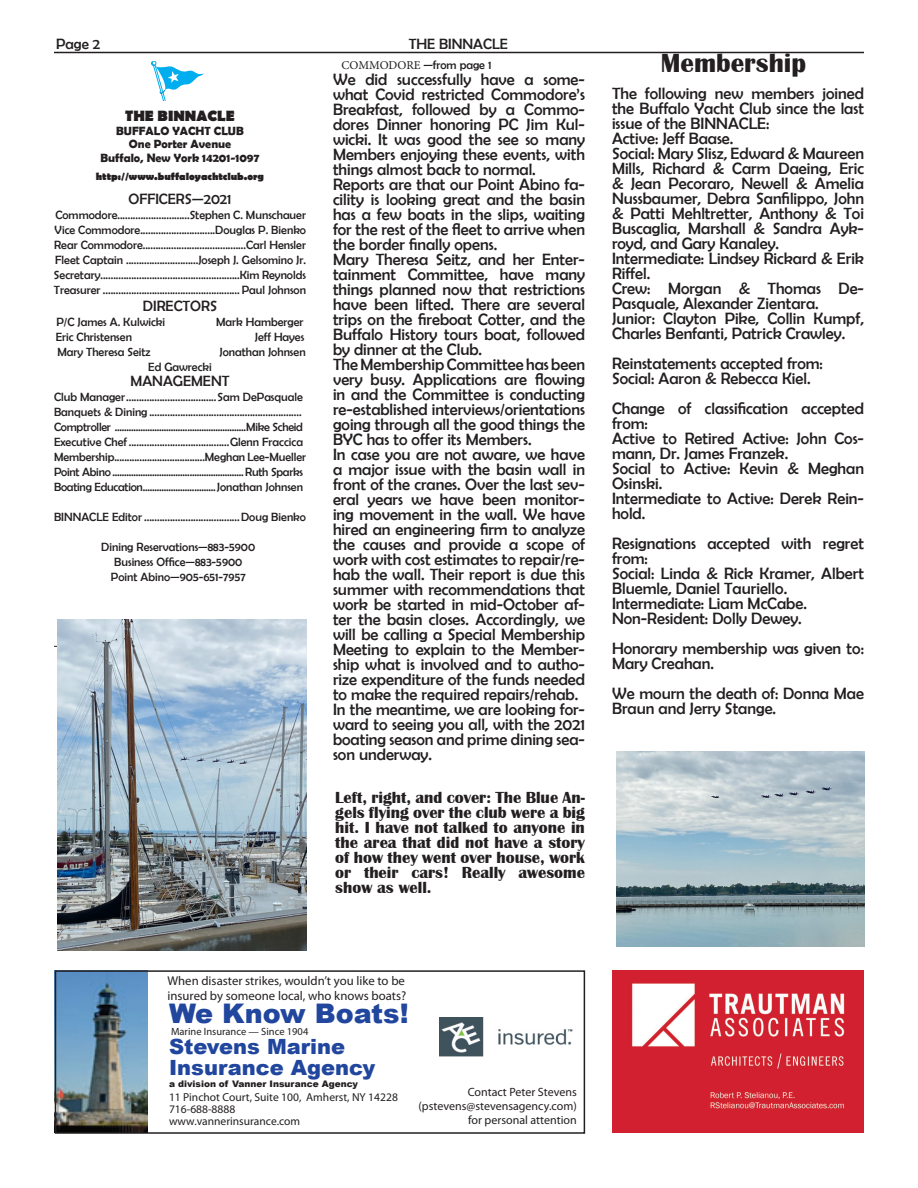
<style>
.page{position:relative;width:918px;height:1188px;background:#fff}
.page>*{position:absolute;margin:0;border:0;box-sizing:border-box;transform-origin:0 0}
.t1{font:900 27px "Arial";color:#21469d}
.t2{font:700 27px "Britannic";color:#231f20}
.t3{font:900 21px/21px "Arial";color:#21469d}
.t4{font:16.5px/15px "Berlin Sans FB";color:#231f20}
.t5{font:700 16.5px/15px "Britannic";color:#231f20;text-align:justify}
.t6{font:15px "Berlin Sans FB";color:#231f20}
.t7{font:700 15px "Berlin Sans FB";color:#231f20}
.t8{font:12.75px/15.3px "Myriad Pro";color:#231f20}
.Body_text-1{font:12px/15px "Berlin Sans FB";color:#231f20;text-align:justify}
.t9{font:12px/14.4px "Myriad Pro";color:#231f20;text-align:right}
.t10{font:700 12px/13.5px "Berlin Sans FB Demi";color:#231f20;text-align:center}
.t11{font:11.55px/12px "Myriad Pro";color:#231f20}
.t12{font:700 10.5px "Berlin Sans FB";color:#231f20}
.t13{font:10.5px "Myriad Pro";color:#231f20}
.t14{font:900 9px "Arial";color:#231f20}
.s1{font-family:"Minion Pro"}
</style>
<div class="page">
<img style="left:57px;top:972px;width:91px;height:160px">
<div style="left:55px;top:970px;width:530px;height:164px;border:1px solid #231f20"></div>
<img style="left:440px;top:1018px;width:132px;height:39px">
<img style="left:612px;top:971px;width:252px;height:162px">
<hr style="left:54px;top:52px;width:810px;height:1px;background:#231f20">
<svg style="left:151px;top:62px;width:53px;height:40px"></svg>
<hr style="left:54px;top:646px;width:252px;height:1px;background:#231f20">
<img style="left:58px;top:619px;width:248px;height:332px">
<img style="left:616px;top:751px;width:248px;height:195px">
<p class="t6" style="left:56px;top:36px;width:45px">Page 2</p>
<p class="t6" style="left:409px;top:35px;width:101px">THE BINNACLE</p>
<p class="t7" style="left:125px;top:108px;width:111px">THE BINNACLE</p>
<p class="t10" style="left:101px;top:124px;width:160px">BUFFALO YACHT CLUB<br>One Porter Avenue<br>Buffalo, New York 14201-1097</p>
<p class="t12" style="left:96px;top:170px;width:170px">http://www.buffaloyachtclub.org</p>
<p class="t6" style="left:129px;top:190px;width:104px">OFFICERS—2021</p>
<p class="Body_text-1" style="left:54px;top:207px;width:254px">Commodore............................Stephen C. Munschauer Vice Commodore.............................Douglas P. Bienko Rear Commodore........................................Carl Hensler Fleet Captain ............................Joseph J. Gelsomino Jr.<br>Secretary......................................................Kim Reynolds Treasurer</p>
<p class="Body_text-1" style="left:242px;top:282px;width:66px">Paul Johnson</p>
<p class="t6" style="left:143px;top:298px;width:76px">DIRECTORS</p>
<p class="Body_text-1" style="left:56px;top:314px;width:110px">P/C James A. Kulwicki</p>
<p class="Body_text-1" style="left:216px;top:314px;width:89px">Mark Hamberger</p>
<p class="Body_text-1" style="left:56px;top:329px;width:78px">Eric Christensen</p>
<p class="Body_text-1" style="left:255px;top:329px;width:51px">Jeff Hayes</p>
<p class="Body_text-1" style="left:57px;top:344px;width:95px">Mary Theresa Seitz</p>
<p class="Body_text-1" style="left:220px;top:344px;width:88px">Jonathan Johnsen</p>
<p class="Body_text-1" style="left:148px;top:359px;width:65px">Ed Gawrecki</p>
<p class="t6" style="left:131px;top:373px;width:100px">MANAGEMENT</p>
<p class="Body_text-1" style="left:54px;top:389px;width:254px;text-align:left">Club Manager...................................Sam DePasquale Banquets &amp; Dining ...........................................................<br>Comptroller ........................................................Mike Scheid Executive Chef.......................................Glenn Fraccica Membership....................................Meghan Lee-Mueller Point Abino ........................................................Ruth Sparks Boating Education...............................Jonathan Johnsen</p>
<p class="Body_text-1" style="left:54px;top:509px;width:253px">BINNACLE Editor .....................................Doug Bienko</p>
<p class="Body_text-1" style="left:101px;top:539px;width:155px;text-align:center">Dining Reservations—883-5900<br>Business Office—883-5900<br>Point Abino—905-651-7957</p>
<p class="Body_text-1" style="left:342px;top:57px;width:151px"><span class="s1">COMMODORE</span> —from page 1</p>
<p class="t2" style="left:661px;top:48px;width:147px">Membership</p>
<p class="t4" style="left:612px;top:85px;width:254px;text-align:justify">The following new members joined the Buffalo Yacht Club since the last issue of the BINNACLE:</p>
<p class="t4" style="left:612px;top:130px;width:123px">Active: Jeff Baase.</p>
<p class="t4" style="left:612px;top:145px;width:254px;text-align:justify">Social: Mary Slisz, Edward &amp; Maureen Mills, Richard &amp; Carm Daeing, Eric &amp; Jean Pecoraro, Newell &amp; Amelia Nussbaumer, Debra Sanfilippo, John &amp; Patti Mehltretter, Anthony &amp; Toi Buscaglia, Marshall &amp; Sandra Ayk&shy;royd, and Gary Kanaley.</p>
<p class="t4" style="left:612px;top:250px;width:253px">Intermediate: Lindsey Rickard &amp; Erik<br>Riffel.</p>
<p class="t4" style="left:612px;top:280px;width:253px">Crew: Morgan &amp; Thomas De-<br>Pasquale, Alexander Zientara.</p>
<p class="t4" style="left:612px;top:310px;width:254px">Junior: Clayton Pike, Collin Kumpf,<br>Charles Benfanti, Patrick Crawley.</p>
<p class="t4" style="left:612px;top:355px;width:212px">Reinstatements accepted from:</p>
<p class="t4" style="left:612px;top:370px;width:200px">Social: Aaron &amp; Rebecca Kiel.</p>
<p class="t4" style="left:612px;top:400px;width:254px">Change of classification accepted from:</p>
<p class="t4" style="left:612px;top:430px;width:253px">Active to Retired Active: John Cos&shy;mann, Dr. James Franzek.</p>
<p class="t4" style="left:612px;top:460px;width:253px">Social to Active: Kevin &amp; Meghan<br>Osinski.</p>
<p class="t4" style="left:612px;top:490px;width:253px">Intermediate to Active: Derek Rein&shy;hold.</p>
<p class="t4" style="left:612px;top:535px;width:254px">Resignations accepted with regret from:</p>
<p class="t4" style="left:612px;top:565px;width:253px">Social: Linda &amp; Rick Kramer, Albert<br>Bluemle, Daniel Tauriello.</p>
<p class="t4" style="left:612px;top:595px;width:196px">Intermediate: Liam McCabe.</p>
<p class="t4" style="left:612px;top:610px;width:191px">Non-Resident: Dolly Dewey.</p>
<p class="t4" style="left:612px;top:640px;width:253px">Honorary membership was given to:<br>Mary Creahan.</p>
<p class="t4" style="left:612px;top:685px;width:254px">We mourn the death of: Donna Mae<br>Braun and Jerry Stange.</p>
<p class="t4" style="left:333px;top:72px;width:254px;text-align:justify">We did successfully have a some&shy;what Covid restricted Commodore’s Breakfast, followed by a Commo&shy;dores Dinner honoring PC Jim Kul&shy;wicki. It was good the see so many Members enjoying these events, with things almost back to normal.</p>
<p class="t4" style="left:333px;top:177px;width:254px;text-align:justify">Reports are that our Point Abino fa&shy;cility is looking great and the basin has a few boats in the slips, waiting for the rest of the fleet to arrive when the border finally opens.</p>
<p class="t4" style="left:333px;top:252px;width:254px;text-align:justify">Mary Theresa Seitz, and her Enter&shy;tainment Committee, have many things planned now that restrictions have been lifted. There are several trips on the fireboat Cotter, and the Buffalo History tours boat, followed by dinner at the Club.</p>
<p class="t4" style="left:333px;top:357px;width:254px;text-align:justify">The Membership Committee has been very busy. Applications are flowing in and the Committee is conducting re-established interviews/orientations going through all the good things the BYC has to offer its Members.</p>
<p class="t4" style="left:333px;top:447px;width:254px;text-align:justify">In case you are not aware, we have a major issue with the basin wall in front of the cranes. Over the last sev&shy;eral years we have been monitor&shy;ing movement in the wall. We have hired an engineering firm to analyze the causes and provide a scope of work with cost estimates to repair/re&shy;hab the wall. Their report is due this summer with recommendations that work be started in mid-October af&shy;ter the basin closes. Accordingly, we will be calling a Special Membership Meeting to explain to the Member&shy;ship what is involved and to autho&shy;rize expenditure of the funds needed to make the required repairs/rehab.</p>
<p class="t4" style="left:333px;top:702px;width:254px;text-align:justify">In the meantime, we are looking for&shy;ward to seeing you all, with the 2021 boating season and prime dining sea&shy;son underway.</p>
<p class="t5" style="left:335px;top:790px;width:251px">Left, right, and cover: The Blue An&shy;gels flying over the club were a big hit. I have not talked to anyone in the area that did not have a story of how they went over house, work or their cars! Really awesome show as well.</p>
<p class="t8" style="left:168px;top:972px;width:240px">When disaster strikes, wouldn’t you like to be insured by someone local, who knows boats?</p>
<p class="t1" style="left:169px;top:994px;width:241px">We Know Boats!</p>
<p class="t13" style="left:171px;top:1025px;width:139px">Marine Insurance — Since 1904</p>
<p class="t3" style="left:169px;top:1035px;width:208px">Stevens Marine<br>Insurance Agency</p>
<p class="t14" style="left:169px;top:1077px;width:191px">a division of Vanner Insurance Agency</p>
<p class="t11" style="left:169px;top:1090px;width:230px">11 Pinchot Court, Suite 100, Amherst, NY 14228<br>716-688-8888<br>www.vannerinsurance.com</p>
<p class="t9" style="left:419px;top:1084px;width:160px">Contact Peter Stevens (pstevens@stevensagency.com) for personal attention</p>
</div>
